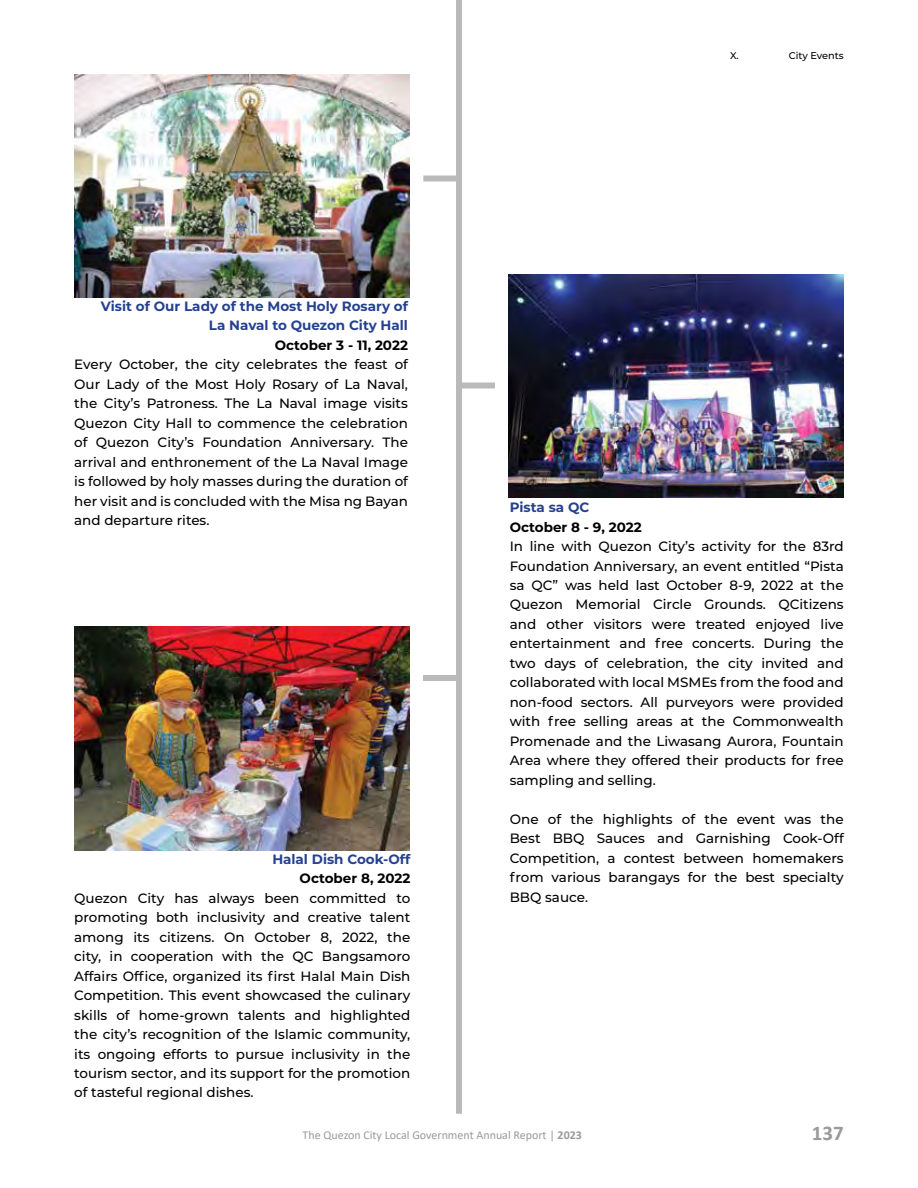
<style>
.page{position:relative;width:918px;height:1188px;background:#fff}
.page>*{position:absolute;margin:0;border:0;box-sizing:border-box;transform-origin:0 0}
.t1{font:700 21px "Calibri";color:#9a9a9a}
.t2{font:500 13.5px/19.5px "Montserrat";color:#000;text-align:justify}
.t3{font:700 13.5px/19.5px "Montserrat";color:#25408f;text-align:right}
.t4{font:700 13.5px "Montserrat";color:#000}
.t5{font:12px "Calibri";color:#9a9a9a}
.t6{font:500 9.75px "Montserrat";color:#000101}
.s1{font-weight:700}
</style>
<div class="page">
<div style="left:456px;top:0;width:6px;height:1114px;background:#bbbaba"></div>
<div style="left:423px;top:176px;width:36px;height:6px;background:#bbbaba"></div>
<div style="left:459px;top:382px;width:36px;height:6px;background:#bbbaba"></div>
<img style="left:74px;top:74px;width:336px;height:224px">
<div style="left:423px;top:675px;width:36px;height:6px;background:#bbbaba"></div>
<img style="left:508px;top:274px;width:336px;height:224px">
<img style="left:74px;top:627px;width:336px;height:223px">
<p class="t3" style="left:101px;top:296px;width:309px">Visit of Our Lady of the Most Holy Rosary of<br>La Naval to Quezon City Hall</p>
<p class="t4" style="left:275px;top:335px;width:135px">October 3 - 11, 2022</p>
<p class="t2" style="left:74px;top:354px;width:335px">Every October, the city celebrates the feast of Our Lady of the Most Holy Rosary of La Naval, the City’s Patroness. The La Naval image visits Quezon City Hall to commence the celebration of Quezon City’s Foundation Anniversary. The arrival and enthronement of the La Naval Image is followed by holy masses during the duration of her visit and is concluded with the Misa ng Bayan and departure rites.</p>
<p class="t3" style="left:272px;top:848px;width:140px">Halal Dish Cook-Off</p>
<p class="t4" style="left:300px;top:869px;width:112px">October 8, 2022</p>
<p class="t2" style="left:74px;top:887px;width:338px">Quezon City has always been committed to promoting both inclusivity and creative talent among its citizens. On October 8, 2022, the city, in cooperation with the QC Bangsamoro Affairs Office, organized its first Halal Main Dish Competition. This event showcased the culinary skills of home-grown talents and highlighted the city’s recognition of the Islamic community, its ongoing efforts to pursue inclusivity in the tourism sector, and its support for the promotion of tasteful regional dishes.</p>
<p class="t6" style="left:730px;top:49px;width:10px">X.</p>
<p class="t6" style="left:789px;top:49px;width:57px">City Events</p>
<p class="t3" style="left:510px;top:497px;width:81px">Pista sa QC</p>
<p class="t4" style="left:510px;top:517px;width:133px">October 8 - 9, 2022</p>
<p class="t2" style="left:510px;top:536px;width:336px">In line with Quezon City’s activity for the 83rd Foundation Anniversary, an event entitled “Pista sa QC” was held last October 8-9, 2022 at the Quezon Memorial Circle Grounds. QCitizens and other visitors were treated enjoyed live entertainment and free concerts. During the two days of celebration, the city invited and collaborated with local MSMEs from the food and non-food sectors. All purveyors were provided with free selling areas at the Commonwealth Promenade and the Liwasang Aurora, Fountain Area where they offered their products for free sampling and selling.</p>
<p class="t2" style="left:510px;top:809px;width:336px">One of the highlights of the event was the Best BBQ Sauces and Garnishing Cook-Off Competition, a contest between homemakers from various barangays for the best specialty BBQ sauce.</p>
<p class="t5" style="left:303px;top:1127px;width:281px">The Quezon City Local Government Annual Report | <span class="s1">2023</span></p>
<h1 class="t1" style="left:812px;top:1118px;width:33px">137</h1>
</div>
